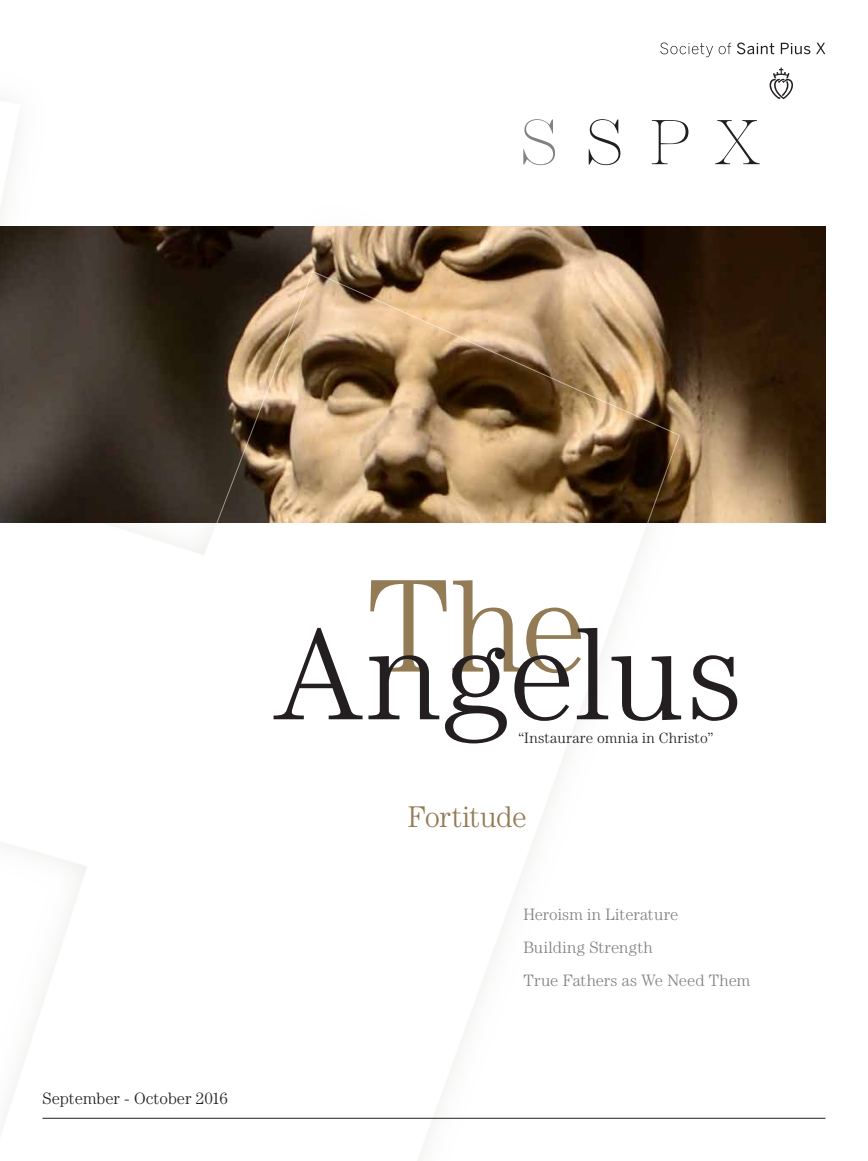
<style>
.page{position:relative;width:868px;height:1161px;background:#fff}
.page>*{position:absolute;margin:0;border:0;box-sizing:border-box;transform-origin:0 0}
.t1{font:300 30px "Century Std";letter-spacing:-.015em;color:#937b55}
.t2{font:300 16.5px/33px "Century Std";letter-spacing:.005em;color:#808285}
.t3{font:300 16.5px "Century Std";color:#231f20}
.t4{font:300 15px "Century Std";letter-spacing:.02em;color:#231f20}
</style>
<div class="page">
<svg style="left:651px;top:120px;width:37px;height:44px"></svg>
<svg style="left:715px;top:120px;width:44px;height:44px"></svg>
<svg style="left:523px;top:119px;width:32px;height:46px"></svg>
<svg style="left:588px;top:119px;width:32px;height:46px"></svg>
<svg style="left:769px;top:68px;width:23px;height:31px"></svg>
<svg style="left:660px;top:43px;width:114px;height:14px"></svg>
<svg style="left:780px;top:43px;width:30px;height:11px"></svg>
<svg style="left:816px;top:43px;width:9px;height:11px"></svg>
<img style="left:0;top:226px;width:825px;height:296px">
<svg style="left:370px;top:580px;width:210px;height:48px"></svg>
<svg style="left:273px;top:628px;width:464px;height:115px"></svg>
<hr style="left:43px;top:1118px;width:782px;height:1px;background:#231f20">
<svg style="left:145px;top:246px;width:534px;height:276px;background:#846a4d"></svg>
<p class="t3" style="left:43px;top:1088px;width:187px">September - October 2016</p>
<p class="t4" style="left:518px;top:729px;width:196px">“Instaurare omnia in Christo”</p>
<h1 class="t1" style="left:408px;top:799px;width:120px">Fortitude</h1>
<p class="t2" style="left:523px;top:897px;width:228px">Heroism in Literature<br>Building Strength<br>True Fathers as We Need Them</p>
</div>
